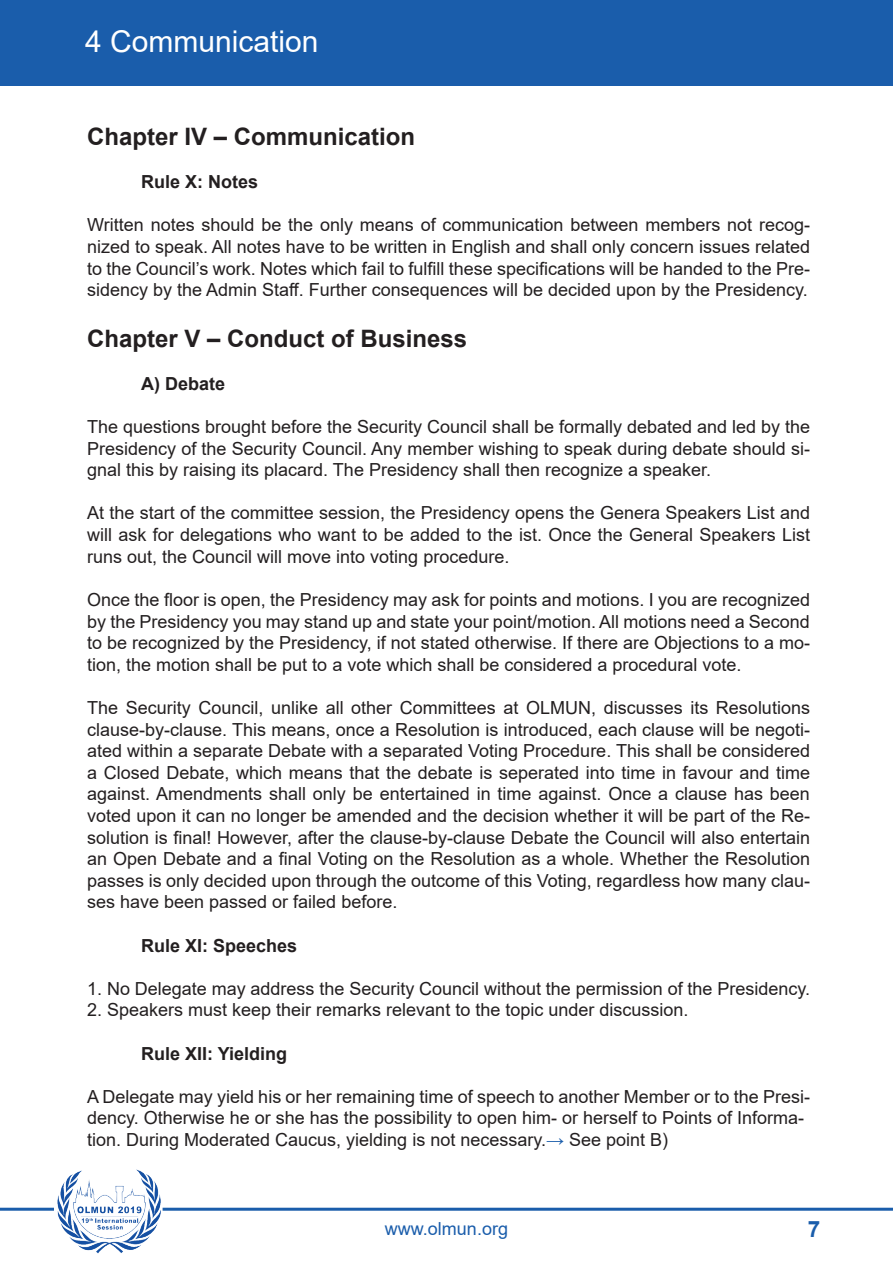
<style>
.page{position:relative;width:893px;height:1263px;background:#fff}
.page>*{position:absolute;margin:0;border:0;box-sizing:border-box;transform-origin:0 0}
.t1{font:30px "Arial";color:#fff}
.t2{font:700 24px "Arial";color:#231f20}
.t3{font:700 22.5px "Arial";color:#1a5dab}
.t4{font:18px/21.6px "Arial";color:#231f20;text-align:justify}
.t5{font:700 18px "Arial";color:#231f20}
.t6{font:18px "Arial";color:#1a5dab}
.s1{color:#1a5dab}
</style>
<div class="page">
<div style="left:0;top:0;width:893px;height:85px;background:#1a5dab"></div>
<hr style="left:0;top:1208px;width:54px;height:3px;background:#1a5dab">
<hr style="left:163px;top:1208px;width:730px;height:3px;background:#1a5dab">
<img style="left:57px;top:1169px;width:106px;height:85px">
<h1 class="t1" style="left:85px;top:20px;width:235px">4 Communication</h1>
<h2 class="t2" style="left:87px;top:120px;width:330px">Chapter IV – Communication</h2>
<p class="t5" style="left:141px;top:169px;width:119px">Rule X: Notes</p>
<p class="t4" style="left:87px;top:214px;width:724px">Written notes should be the only means of communication between members not recog&shy;nized to speak. All notes have to be written in English and shall only concern issues related to the Council’s work. Notes which fail to fulfill these specifications will be handed to the Pre&shy;sidency by the Admin Staff. Further consequences will be decided upon by the Presidency.</p>
<h2 class="t2" style="left:87px;top:321px;width:382px">Chapter V – Conduct of Business</h2>
<p class="t5" style="left:141px;top:371px;width:86px">A) Debate</p>
<p class="t4" style="left:87px;top:416px;width:724px">The questions brought before the Security Council shall be formally debated and led by the Presidency of the Security Council. Any member wishing to speak during debate should si&shy;gnal this by raising its placard. The Presidency shall then recognize a speaker.</p>
<p class="t4" style="left:87px;top:502px;width:724px">At the start of the committee session, the Presidency opens the Genera Speakers List and will ask for delegations who want to be added to the ist. Once the General Speakers List runs out, the Council will move into voting procedure.</p>
<p class="t4" style="left:87px;top:589px;width:724px">Once the floor is open, the Presidency may ask for points and motions. I you are recognized by the Presidency you may stand up and state your point/motion. All motions need a Second to be recognized by the Presidency, if not stated otherwise. If there are Objections to a mo&shy;tion, the motion shall be put to a vote which shall be considered a procedural vote.</p>
<p class="t4" style="left:87px;top:697px;width:724px">The Security Council, unlike all other Committees at OLMUN, discusses its Resolutions clause-by-clause. This means, once a Resolution is introduced, each clause will be negoti&shy;ated within a separate Debate with a separated Voting Procedure. This shall be considered a Closed Debate, which means that the debate is seperated into time in favour and time against. Amendments shall only be entertained in time against. Once a clause has been voted upon it can no longer be amended and the decision whether it will be part of the Re&shy;solution is final! However, after the clause-by-clause Debate the Council will also entertain an Open Debate and a final Voting on the Resolution as a whole. Whether the Resolution passes is only decided upon through the outcome of this Voting, regardless how many clau&shy;ses have been passed or failed before.</p>
<p class="t5" style="left:141px;top:932px;width:158px">Rule XI: Speeches</p>
<p class="t4" style="left:87px;top:977px;width:724px">1. No Delegate may address the Security Council without the permission of the Presidency.</p>
<p class="t4" style="left:87px;top:999px;width:603px">2. Speakers must keep their remarks relevant to the topic under discussion.</p>
<p class="t5" style="left:141px;top:1040px;width:148px">Rule XII: Yielding</p>
<p class="t4" style="left:87px;top:1085px;width:724px;text-align:left">A Delegate may yield his or her remaining time of speech to another Member or to the Presi&shy;dency. Otherwise he or she has the possibility to open him- or herself to Points of Informa&shy;tion. During Moderated Caucus, yielding is not necessary.<span class="s1">→</span> See point B)</p>
<p class="t6" style="left:385px;top:1216px;width:125px">www.olmun.org</p>
<p class="t3" style="left:808px;top:1213px;width:14px">7</p>
</div>
